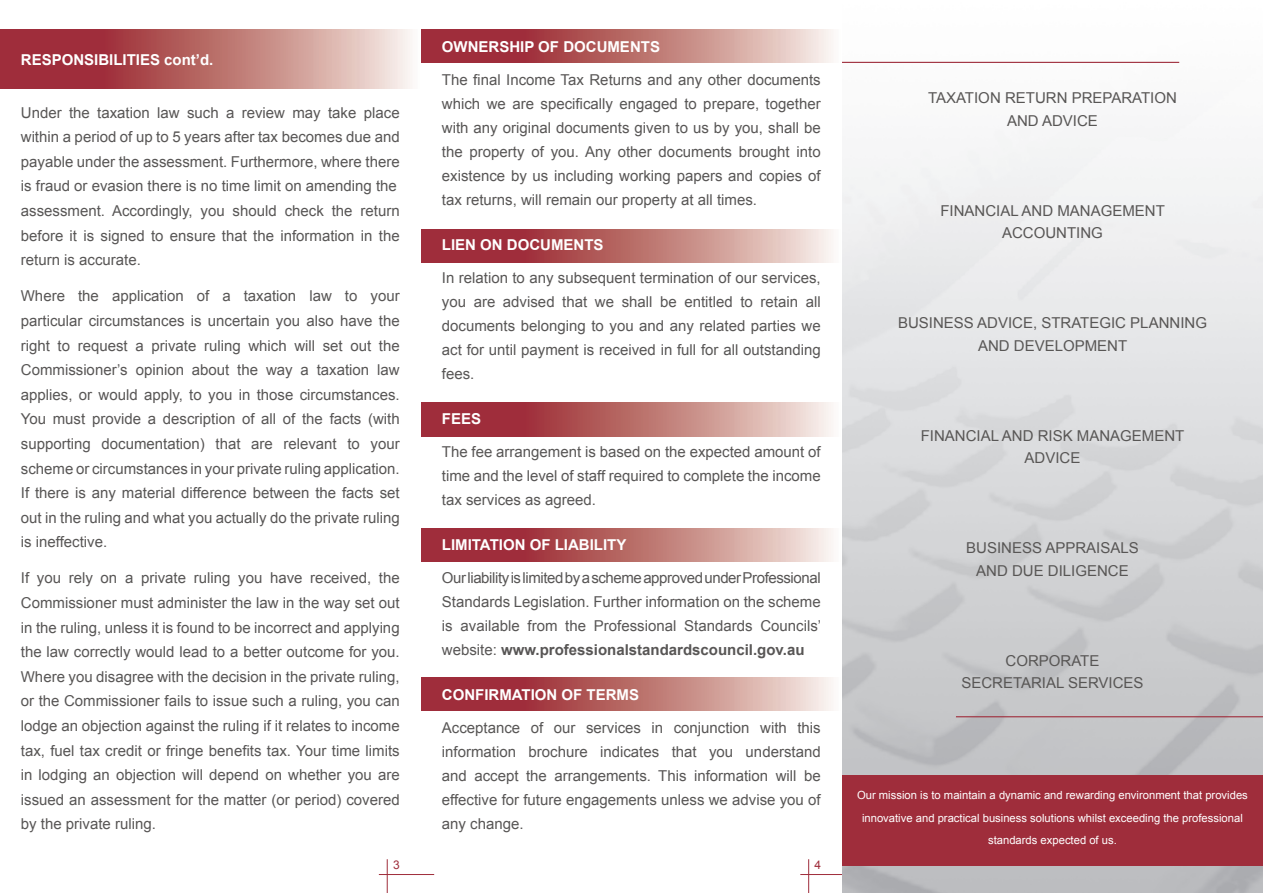
<style>
.page{position:relative;width:1263px;height:893px;background:#fff}
.page>*{position:absolute;margin:0;border:0;box-sizing:border-box;transform-origin:0 0}
.t1{font:15px/24.6px "Arial";color:#585655;text-align:justify}
.t2{font:700 15px "Arial";color:#fff}
.t3{font:12px "Arial";color:#9f2d3b}
.t4{font:11.25px "Arial";color:#fff}
.s1{font-weight:700}
</style>
<div class="page">
<svg style="left:0;top:30px;width:412px;height:58px;background:#bd7374"></svg>
<hr style="left:379px;top:874px;width:55px;height:1px;background:#9f2d3b">
<hr style="left:387px;top:859px;width:1px;height:34px;background:#9f2d3b">
<svg style="left:421px;top:30px;width:412px;height:33px;background:#bd7374"></svg>
<svg style="left:421px;top:230px;width:412px;height:33px;background:#bd7374"></svg>
<svg style="left:421px;top:403px;width:412px;height:33px;background:#bd7374"></svg>
<svg style="left:421px;top:528px;width:412px;height:33px;background:#bd7374"></svg>
<svg style="left:421px;top:678px;width:412px;height:33px;background:#bd7374"></svg>
<hr style="left:800px;top:874px;width:42px;height:1px;background:#9f2d3b">
<hr style="left:808px;top:859px;width:1px;height:34px;background:#9f2d3b">
<img style="left:842px;top:61px;width:421px;height:832px">
<hr style="left:842px;top:62px;width:337px;height:1px;background:#9f2d3b">
<hr style="left:956px;top:716px;width:307px;height:1px;background:#9f2d3b">
<div style="left:842px;top:775px;width:421px;height:90px;background:#9f2d3b"></div>
<p class="t2" style="left:21px;top:50px;width:194px">RESPONSIBILITIES CONT’D.</p>
<p class="t1" style="left:21px;top:100px;width:380px">U nder the taxation law such a review may take place within a period of up to 5 years after tax becomes due and payable under the assessment. Furthermore, where there is fraud or evasion there is no time limit on amending the</p>
<p class="t1" style="left:21px;top:199px;width:380px">assessment. Accordingly, you should check the return before it is signed to ensure that the information in the return is accurate.</p>
<p class="t1" style="left:21px;top:284px;width:380px">Where the application of a taxation law to your particular circumstances is uncertain you also have the right to request a private ruling which will set out the Commissioner’s opinion about the way a taxation law applies, or would apply, to you in those circumstances.<br>You must provide a description of all of the facts (with supporting documentation) that are relevant to your scheme or circumstances in your private ruling application.<br>If there is any material difference between the facts set out in the ruling and what you actually do the private ruling is ineffective.</p>
<p class="t1" style="left:21px;top:566px;width:380px">If you rely on a private ruling you have received, the Commissioner must administer the law in the way set out in the ruling, unless it is found to be incorrect and applying the law correctly would lead to a better outcome for you.<br>Where you disagree with the decision in the private ruling, or the Commissioner fails to issue such a ruling, you can lodge an objection against the ruling if it relates to income tax, fuel tax credit or fringe benefits tax. Your time limits in lodging an objection will depend on whether you are issued an assessment for the matter (or period) covered by the private ruling.</p>
<p class="t3" style="left:393px;top:857px;width:8px">3</p>
<p class="t2" style="left:442px;top:37px;width:220px">OWNERSHIP OF DOCUMENTS</p>
<p class="t1" style="left:442px;top:68px;width:380px;line-height:24px">The final Income Tax Returns and any other documents which we are specifically engaged to prepare, together with any original documents given to us by you, shall be the property of you. Any other documents brought into existence by us including working papers and copies of tax returns, will remain our property at all times.</p>
<p class="t2" style="left:442px;top:235px;width:163px">LIEN ON DOCUMENTS</p>
<p class="t1" style="left:442px;top:266px;width:380px;line-height:24px">In relation to any subsequent termination of our services, you are advised that we shall be entitled to retain all documents belonging to you and any related parties we act for until payment is received in full for all outstanding fees.</p>
<p class="t2" style="left:442px;top:409px;width:41px">FEES</p>
<p class="t1" style="left:442px;top:440px;width:380px;line-height:24px">The fee arrangement is based on the expected amount of time and the level of staff required to complete the income tax services as agreed.</p>
<p class="t2" style="left:442px;top:535px;width:186px">LIMITATION OF LIABILITY</p>
<p class="t1" style="left:442px;top:566px;width:381px;line-height:24px">Our liability is limited by a scheme approved under Professional Standards Legislation. Further information on the scheme is available from the Professional Standards Councils’ website: <span class="s1">WWW.PROFESSIONALSTANDARDSCOUNCIL.GOV.AU</span></p>
<p class="t2" style="left:442px;top:685px;width:199px">CONFIRMATION OF TERMS</p>
<p class="t1" style="left:442px;top:716px;width:380px;line-height:24px">Acceptance of our services in conjunction with this information brochure indicates that you understand and accept the arrangements. This information will be effective for future engagements unless we advise you of any change.</p>
<p class="t3" style="left:814px;top:857px;width:8px">4</p>
<p class="t1" style="left:928px;top:86px;width:38px">Taxation</p>
<p class="t1" style="left:1005px;top:86px;width:87px">Return Preparation</p>
<p class="t1" style="left:1007px;top:108px;width:66px">an d Advice</p>
<p class="t1" style="left:940px;top:198px;width:19px">Financial</p>
<p class="t1" style="left:1021px;top:198px;width:60px">an d Management</p>
<p class="t1" style="left:1002px;top:221px;width:22px">Acco</p>
<p class="t1" style="left:1045px;top:221px;width:21px">unting</p>
<p class="t1" style="left:898px;top:311px;width:31px">Business</p>
<p class="t1" style="left:977px;top:311px;width:31px">Advice</p>
<p class="t1" style="left:1033px;top:311px;width:29px">, Strategic</p>
<p class="t1" style="left:1130px;top:311px;width:21px">Planning</p>
<p class="t1" style="left:978px;top:333px;width:48px">an d Development</p>
<p class="t1" style="left:921px;top:423px;width:19px">Financial</p>
<p class="t1" style="left:1002px;top:423px;width:100px">an d Risk Management</p>
<p class="t1" style="left:1024px;top:446px;width:31px">Advice</p>
<p class="t1" style="left:966px;top:536px;width:31px">Business</p>
<p class="t1" style="left:1045px;top:536px;width:21px">Appraisals</p>
<p class="t1" style="left:976px;top:558px;width:82px">and Due Diligence</p>
<p class="t1" style="left:1005px;top:648px;width:23px">Corporate</p>
<p class="t1" style="left:961px;top:671px;width:21px">Secretarial</p>
<p class="t1" style="left:1068px;top:671px;width:21px">Services</p>
<p class="t4" style="left:857px;top:788px;width:392px">Our mission is to maintain a dynamic and rewarding environment that provides</p>
<p class="t4" style="left:862px;top:810px;width:382px">innovative and practical business solutions whilst exceeding the professional</p>
<p class="t4" style="left:988px;top:833px;width:130px">standards expected of us.</p>
</div>
